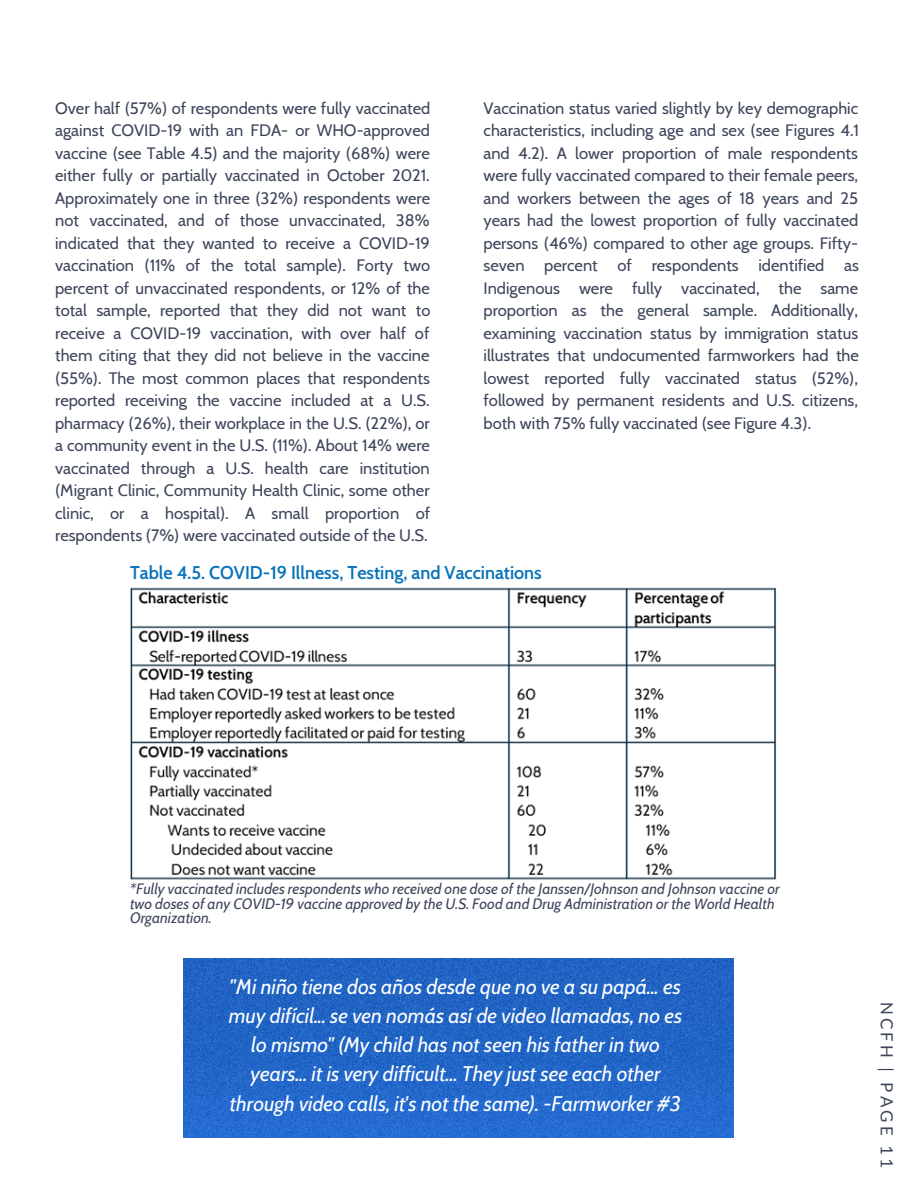
<style>
.page{position:relative;width:918px;height:1188px;background:#fff}
.page>*{position:absolute;margin:0;border:0;box-sizing:border-box;transform-origin:0 0}
.t1{font:italic 21px/29.2px "Cabin";color:#fff;text-align:center}
.t2{font:600 18px "Cabin";color:#0872ba}
.t3{font:16.8px "Lato";letter-spacing:.19em;color:#3d465a}
.t4{font:16.5px/22.5px "Cabin";color:#3d465a;text-align:justify}
.t5{font:italic 15px/14.7px "Cabin";color:#3d465a}
</style>
<div class="page">
<img style="left:130px;top:587px;width:647px;height:293px">
<img style="left:184px;top:958px;width:550px;height:180px">
<p class="t4" style="left:55px;top:97px;width:377px">Over half (57%) of respondents were fully vaccinated against COVID-19 with an FDA- or WHO-approved vaccine (see Table 4.5) and the majority (68%) were either fully or partially vaccinated in October 2021.<br>Approximately one in three (32%) respondents were not vaccinated, and of those unvaccinated, 38% indicated that they wanted to receive a COVID-19 vaccination (11% of the total sample). Forty two percent of unvaccinated respondents, or 12% of the total sample, reported that they did not want to receive a COVID-19 vaccination, with over half of them citing that they did not believe in the vaccine (55%). The most common places that respondents reported receiving the vaccine included at a U.S. pharmacy (26%), their workplace in the U.S. (22%), or a community event in the U.S. (11%). About 14% were vaccinated through a U.S. health care institution (Migrant Clinic, Community Health Clinic, some other clinic, or a hospital). A small proportion of respondents (7%) were vaccinated outside of the U.S.</p>
<p class="t2" style="left:130px;top:562px;width:413px">Table 4.5. COVID-19 Illness, Testing, and Vaccinations</p>
<p class="t4" style="left:484px;top:97px;width:377px">Vaccination status varied slightly by key demographic characteristics, including age and sex (see Figures 4.1 and 4.2). A lower proportion of male respondents were fully vaccinated compared to their female peers, and workers between the ages of 18 years and 25 years had the lowest proportion of fully vaccinated persons (46%) compared to other age groups. Fifty&shy;seven percent of respondents identified as Indigenous were fully vaccinated, the same proportion as the general sample. Additionally, examining vaccination status by immigration status illustrates that undocumented farmworkers had the lowest reported fully vaccinated status (52%), followed by permanent residents and U.S. citizens, both with 75% fully vaccinated (see Figure 4.3).</p>
<p class="t5" style="left:130px;top:881px;width:651px">*Fully vaccinated includes respondents who received one dose of the Janssen/Johnson and Johnson vaccine or two doses of any COVID-19 vaccine approved by the U.S. Food and Drug Administration or the World Health<br>Organization.</p>
<p class="t1" style="left:229px;top:972px;width:455px">"Mi niño tiene dos años desde que no ve a su papá... es muy difícil... se ven nomás así de video llamadas, no es lo mismo" (My child has not seen his father in two years... it is very difficult... They just see each other through video calls, it's not the same). -Farmworker #3</p>
<p class="t3" style="left:897px;top:1002px;width:168px;rotate:90deg">NCFH | PAGE 11</p>
</div>
